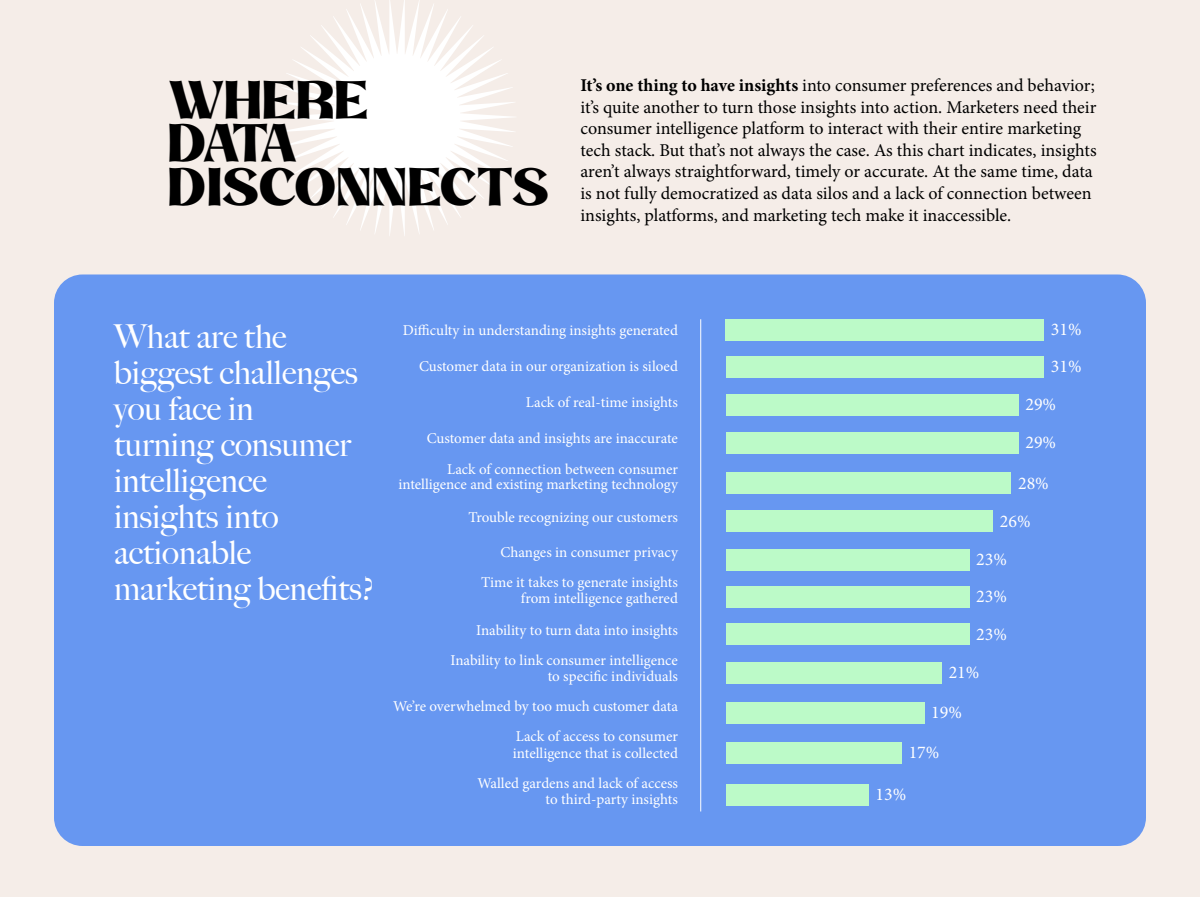
<style>
.page{position:relative;width:1200px;height:900px;background:#fff}
.page>*{position:absolute;margin:0;border:0;box-sizing:border-box;transform-origin:0 0}
.t1{font:43.95px/43.7px "Magica";letter-spacing:-.01em;color:#000;scale:1.11 1}
.t2{font:500 33px/36px "Big Caslon";color:#fff}
.t3{font:18px/21.6px "Minion Pro";color:#000}
.t4{font:17.85px "Minion Pro";color:#fff}
.t5{font:15px/30px "Minion Pro";color:#fff;text-align:right}
.s1{font-weight:700}
</style>
<div class="page">
<div style="left:0;top:0;width:1200px;height:897px;background:#f5ede8"></div>
<div style="left:54px;top:274px;width:1092px;height:572px;background:#6797f1;border-radius:28px"></div>
<hr style="left:700px;top:319px;width:1px;height:492px;background:#fff">
<div style="left:725px;top:319px;width:319px;height:22px;background:#bcfac8"></div>
<div style="left:726px;top:356px;width:318px;height:22px;background:#bcfac8"></div>
<div style="left:726px;top:394px;width:292px;height:21px;background:#bcfac8"></div>
<div style="left:726px;top:432px;width:292px;height:22px;background:#bcfac8"></div>
<div style="left:726px;top:472px;width:285px;height:22px;background:#bcfac8"></div>
<div style="left:726px;top:511px;width:267px;height:21px;background:#bcfac8"></div>
<div style="left:726px;top:549px;width:243px;height:22px;background:#bcfac8"></div>
<div style="left:726px;top:586px;width:243px;height:22px;background:#bcfac8"></div>
<div style="left:726px;top:623px;width:243px;height:22px;background:#bcfac8"></div>
<div style="left:726px;top:662px;width:216px;height:22px;background:#bcfac8"></div>
<div style="left:726px;top:702px;width:198px;height:22px;background:#bcfac8"></div>
<div style="left:726px;top:742px;width:176px;height:22px;background:#bcfac8"></div>
<div style="left:726px;top:784px;width:143px;height:21px;background:#bcfac8"></div>
<svg style="left:280px;top:0;width:234px;height:236px"></svg>
<h1 class="t1" style="left:169px;top:73px;width:345px">WHERE<br>DATA<br>DISCONNECTS</h1>
<p class="t3" style="left:580px;top:75px;width:518px"><span class="s1">It’s one thing to have insights</span> into consumer preferences and behavior; it’s quite another to turn those insights into action. Marketers need their consumer intelligence platform to interact with their entire marketing tech stack. But that’s not always the case. As this chart indicates, insights aren’t always straightforward, timely or accurate. At the same time, data is not fully democratized as data silos and a lack of connection between insights, platforms, and marketing tech make it inaccessible.</p>
<h2 class="t2" style="left:114px;top:317px;width:262px">What are the biggest challenges you face in<br>turning consumer intelligence insights into actionable marketing benefits?</h2>
<p class="t5" style="left:403px;top:315px;width:277px">Difficulty in understanding insights generated</p>
<p class="t5" style="left:419px;top:351px;width:260px">Customer data in our organization is siloed</p>
<p class="t5" style="left:526px;top:387px;width:154px">Lack of real-time insights</p>
<p class="t5" style="left:427px;top:422px;width:253px;line-height:31.5px">Customer data and insights are inaccurate<br>Lack of connection between consumer</p>
<p class="t5" style="left:398px;top:470px;width:281px">intelligence and existing marketing technology</p>
<p class="t5" style="left:468px;top:503px;width:211px">Trouble recognizing our customers</p>
<p class="t5" style="left:481px;top:537px;width:198px">Changes in consumer privacy<br>Time it takes to generate insights</p>
<p class="t5" style="left:476px;top:583px;width:203px;line-height:31.5px">from intelligence gathered<br>Inability to turn data into insights</p>
<p class="t5" style="left:451px;top:652px;width:229px;line-height:16.5px">Inability to link consumer intelligence to specific individuals</p>
<p class="t5" style="left:393px;top:692px;width:286px">We’re overwhelmed by too much customer data<br>Lack of access to consumer</p>
<p class="t5" style="left:477px;top:738px;width:202px">intelligence that is collected<br>Walled gardens and lack of access</p>
<p class="t5" style="left:546px;top:785px;width:134px">to third-party insights</p>
<p class="t4" style="left:1051px;top:318px;width:32px">31%</p>
<p class="t4" style="left:1051px;top:355px;width:32px">31%</p>
<p class="t4" style="left:1025px;top:392px;width:32px">29%</p>
<p class="t4" style="left:1025px;top:431px;width:32px">29%</p>
<p class="t4" style="left:1018px;top:471px;width:32px">28%</p>
<p class="t4" style="left:1000px;top:509px;width:32px">26%</p>
<p class="t4" style="left:976px;top:547px;width:32px">23%</p>
<p class="t4" style="left:976px;top:585px;width:32px">23%</p>
<p class="t4" style="left:976px;top:622px;width:32px">23%</p>
<p class="t4" style="left:949px;top:661px;width:32px">21%</p>
<p class="t4" style="left:931px;top:700px;width:32px">19%</p>
<p class="t4" style="left:909px;top:741px;width:32px">17%</p>
<p class="t4" style="left:876px;top:782px;width:32px">13%</p>
</div>
